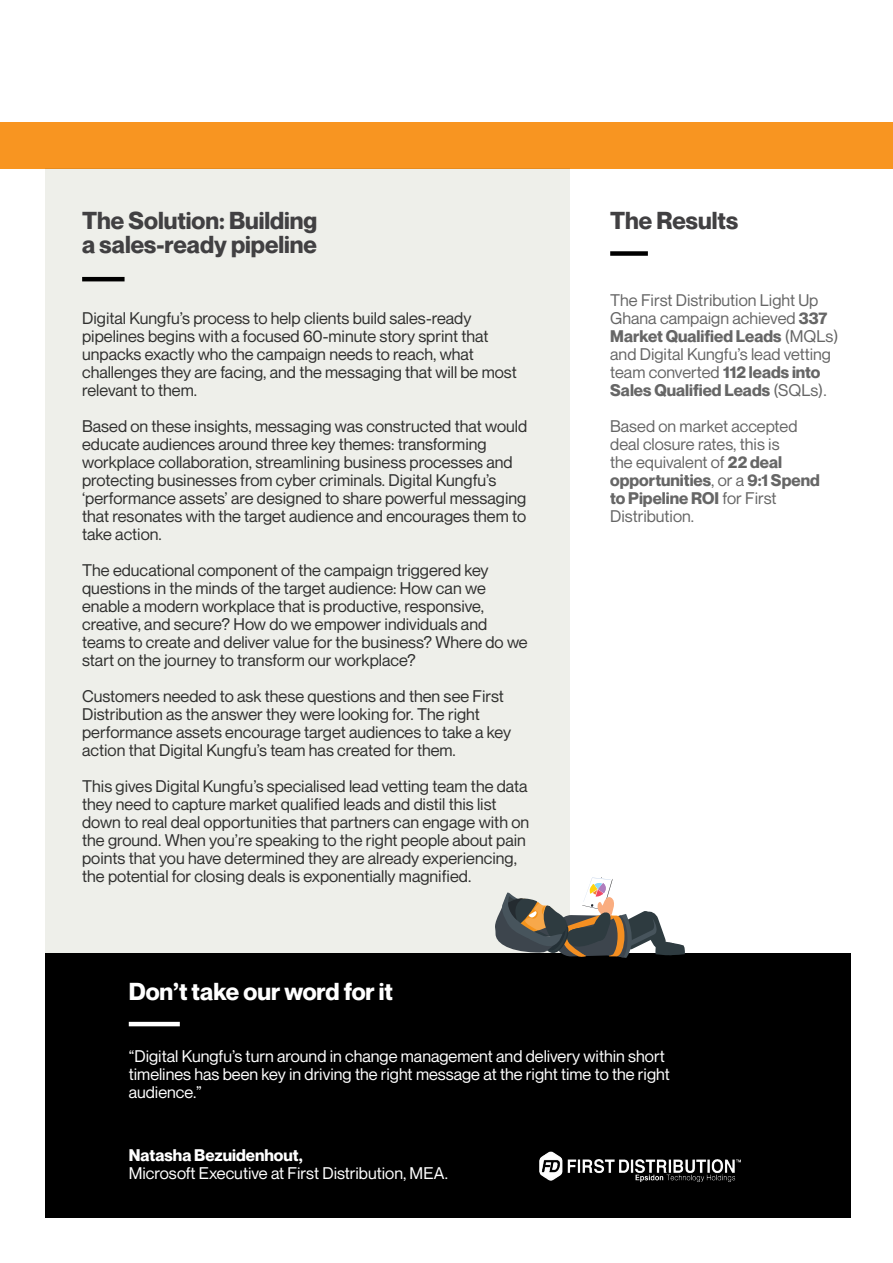
<style>
.page{position:relative;width:893px;height:1263px;background:#fff}
.page>*{position:absolute;margin:0;border:0;box-sizing:border-box;transform-origin:0 0}
.t1{font:700 24px/24px "Neue Montreal";color:#414042}
.t2{font:700 24px "Neue Montreal";color:#fff}
.t3{font:16.5px/18px "Neue Montreal";color:#000}
.t4{font:16.5px/18px "Neue Montreal";color:#fff}
.t5{font:700 16.5px "Neue Montreal";color:#fff}
.s1{font-weight:700}
</style>
<div class="page">
<div style="left:45px;top:169px;width:524px;height:1022px;background:#eeefea"></div>
<hr style="left:82px;top:277px;width:43px;height:4px;background:#000">
<div style="left:45px;top:953px;width:805px;height:265px;background:#000"></div>
<hr style="left:129px;top:1022px;width:51px;height:4px;background:#fff">
<svg style="left:495px;top:877px;width:190px;height:81px"></svg>
<div style="left:610px;top:251px;width:38px;height:5px;background:#000"></div>
<div style="left:0;top:122px;width:893px;height:47px;background:#f89521"></div>
<img style="left:539px;top:1151px;width:202px;height:31px">
<h1 class="t1" style="left:82px;top:209px;width:237px">The Solution: Building a sales-ready pipeline</h1>
<p class="t3" style="left:82px;top:309px;width:436px">Digital Kungfu’s process to help clients build sales-ready pipelines begins with a focused 60-minute story sprint that unpacks exactly who the campaign needs to reach, what challenges they are facing, and the messaging that will be most relevant to them.</p>
<p class="t3" style="left:82px;top:417px;width:447px">Based on these insights, messaging was constructed that would educate audiences around three key themes: transforming workplace collaboration, streamlining business processes and protecting businesses from cyber criminals. Digital Kungfu’s ‘performance assets’ are designed to share powerful messaging that resonates with the target audience and encourages them to take action.</p>
<p class="t3" style="left:82px;top:561px;width:447px">The educational component of the campaign triggered key questions in the minds of the target audience: How can we enable a modern workplace that is productive, responsive, creative, and secure? How do we empower individuals and teams to create and deliver value for the business? Where do we start on the journey to transform our workplace?</p>
<p class="t3" style="left:82px;top:687px;width:430px">Customers needed to ask these questions and then see First Distribution as the answer they were looking for. The right performance assets encourage target audiences to take a key action that Digital Kungfu’s team has created for them.</p>
<p class="t3" style="left:82px;top:777px;width:448px">This gives Digital Kungfu’s specialised lead vetting team the data they need to capture market qualified leads and distil this list down to real deal opportunities that partners can engage with on the ground. When you’re speaking to the right people about pain points that you have determined they are already experiencing, the potential for closing deals is exponentially magnified.</p>
<h1 class="t2" style="left:129px;top:976px;width:266px">Don’t take our word for it</h1>
<h1 class="t1" style="left:610px;top:209px;width:130px">The Results</h1>
<p class="t3" style="left:610px;top:291px;width:230px">The First Distribution Light Up<br>Ghana campaign achieved <span class="s1">337<br>Market Qualified Leads</span> (MQLs) and Digital Kungfu’s lead vetting team converted <span class="s1">112 leads into<br>Sales Qualified Leads</span> (SQLs).</p>
<p class="t3" style="left:610px;top:417px;width:211px">Based on market accepted deal closure rates, this is<br>the equivalent of <span class="s1">22 deal opportunities</span>, or a <span class="s1">9:1 Spend to Pipeline ROI</span> for First<br>Distribution.</p>
<p class="t4" style="left:129px;top:1047px;width:542px">“Digital Kungfu’s turn around in change management and delivery within short timelines has been key in driving the right message at the right time to the right audience.”</p>
<p class="t5" style="left:129px;top:1145px;width:175px">Natasha Bezuidenhout,</p>
<p class="t4" style="left:129px;top:1164px;width:321px">Microsoft Executive at First Distribution, MEA.</p>
</div>
